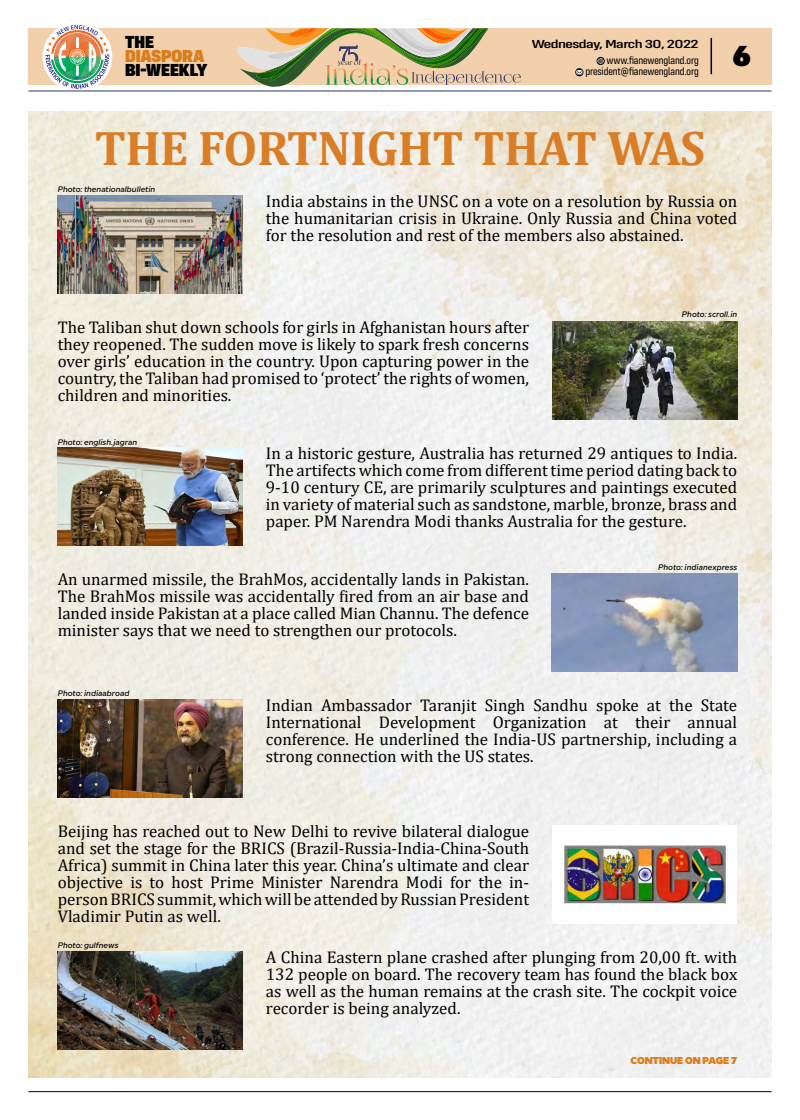
<style>
.page{position:relative;width:800px;height:1120px;background:#fff}
.page>*{position:absolute;margin:0;border:0;box-sizing:border-box;transform-origin:0 0}
.t1{font:700 48.8px "Cambria";letter-spacing:-.01em;color:#d97d27}
.t2{font:900 30px "Config Condensed";color:#000;scale:1.3 1}
.t3{font:900 18px "Config Condensed";letter-spacing:-.035em;color:#000;scale:1.2 1}
.t4{font:900 18px "Config Condensed";letter-spacing:-.03em;color:#da7d1a;scale:1.2 1}
.t5{font:17px/17px "Cambria";color:#000;text-align:justify}
.t6{font:500 12px "Config Condensed";letter-spacing:-.03em;color:#000;scale:1.5 1}
.t7{font:11px/11.2px "Config Condensed";letter-spacing:-.01em;color:#000;text-align:right}
.t8{font:900 10px "Milliard";letter-spacing:-.01em;color:#da7d1a}
.t9{font:italic 500 8px "Milliard";color:#000}
.t10{font:6.4px "Foglihten No 07";color:#000}
</style>
<div class="page">
<div style="left:28px;top:28px;width:743px;height:57px;background:#f3d0ac"></div>
<div style="left:43px;top:22px;width:69px;height:69px;background:#fff;border-radius:50%"></div>
<svg style="left:45px;top:25px;width:64px;height:64px"></svg>
<svg style="left:596px;top:57px;width:8px;height:8px"></svg>
<svg style="left:597px;top:58px;width:6px;height:6px"></svg>
<svg style="left:575px;top:68px;width:8px;height:8px"></svg>
<svg style="left:576px;top:70px;width:6px;height:4px"></svg>
<svg style="left:237px;top:28px;width:284px;height:59px"></svg>
<hr style="left:28px;top:91px;width:743px;height:1px;background:#31396d">
<hr style="left:710px;top:38px;width:1px;height:36px;background:#000">
<hr style="left:28px;top:1091px;width:743px;height:1px;background:#000">
<img style="left:28px;top:111px;width:743px;height:966px">
<img style="left:58px;top:195px;width:184px;height:98px">
<img style="left:58px;top:447px;width:184px;height:98px">
<img style="left:58px;top:699px;width:184px;height:98px">
<img style="left:552px;top:825px;width:185px;height:98px">
<img style="left:58px;top:951px;width:184px;height:98px">
<img style="left:552px;top:321px;width:185px;height:98px">
<img style="left:551px;top:573px;width:186px;height:98px">
<p class="t3" style="left:125px;top:31px;width:26px">THE</p>
<p class="t4" style="left:125px;top:45px;width:68px">DIASPORA</p>
<p class="t3" style="left:125px;top:59px;width:70px">BI-WEEKLY</p>
<p class="t10" style="left:338px;top:59px;width:25px">year of</p>
<p class="t6" style="left:531px;top:37px;width:113px">Wednesday, March 30, 2022</p>
<p class="t7" style="left:585px;top:55px;width:115px">www.fianewengland.org president@fianewengland.org</p>
<h1 class="t1" style="left:95px;top:114px;width:611px">THE FORTNIGHT THAT WAS</h1>
<p class="t9" style="left:58px;top:183px;width:99px">Photo: thenationalbulletin</p>
<h2 class="t2" style="left:732px;top:38px;width:16px">6</h2>
<p class="t5" style="left:266px;top:192px;width:472px">India abstains in the UNSC on a vote on a resolution by Russia on the humanitarian crisis in Ukraine. Only Russia and China voted for the resolution and rest of the members also abstained.</p>
<p class="t5" style="left:58px;top:318px;width:473px">The Taliban shut down schools for girls in Afghanistan hours after they reopened. The sudden move is likely to spark fresh concerns over girls’ education in the country. Upon capturing power in the country, the Taliban had promised to ‘protect’ the rights of women, children and minorities.</p>
<p class="t9" style="left:681px;top:308px;width:57px">Photo: scroll.in</p>
<p class="t9" style="left:58px;top:436px;width:81px">Photo: english.jagran</p>
<p class="t5" style="left:266px;top:444px;width:473px">In a historic gesture, Australia has returned 29 antiques to India.<br>The artifects which come from different time period dating back to 9-10 century CE, are primarily sculptures and paintings executed in variety of material such as sandstone, marble, bronze, brass and paper. PM Narendra Modi thanks Australia for the gesture.</p>
<p class="t5" style="left:58px;top:570px;width:472px">An unarmed missile, the BrahMos, accidentally lands in Pakistan.<br>The BrahMos missile was accidentally fired from an air base and landed inside Pakistan at a place called Mian Channu. The defence minister says that we need to strengthen our protocols.</p>
<p class="t9" style="left:58px;top:687px;width:73px">Photo: indiaabroad</p>
<p class="t9" style="left:658px;top:561px;width:80px">Photo: indianexpress</p>
<p class="t5" style="left:266px;top:696px;width:472px">Indian Ambassador Taranjit Singh Sandhu spoke at the State International Development Organization at their annual conference. He underlined the India-US partnership, including a strong connection with the US states.</p>
<p class="t5" style="left:58px;top:822px;width:473px">Beijing has reached out to New Delhi to revive bilateral dialogue and set the stage for the BRICS (Brazil-Russia-India-China-South Africa) summit in China later this year. China’s ultimate and clear objective is to host Prime Minister Narendra Modi for the in&shy;person BRICS summit, which will be attended by Russian President Vladimir Putin as well.</p>
<p class="t9" style="left:58px;top:940px;width:62px">Photo: gulfnews</p>
<p class="t5" style="left:266px;top:948px;width:473px">A China Eastern plane crashed after plunging from 20,00 ft. with 132 people on board. The recovery team has found the black box as well as the human remains at the crash site. The cockpit voice recorder is being analyzed.</p>
<p class="t8" style="left:630px;top:1052px;width:108px">CONTINUE ON PAGE 7</p>
</div>
